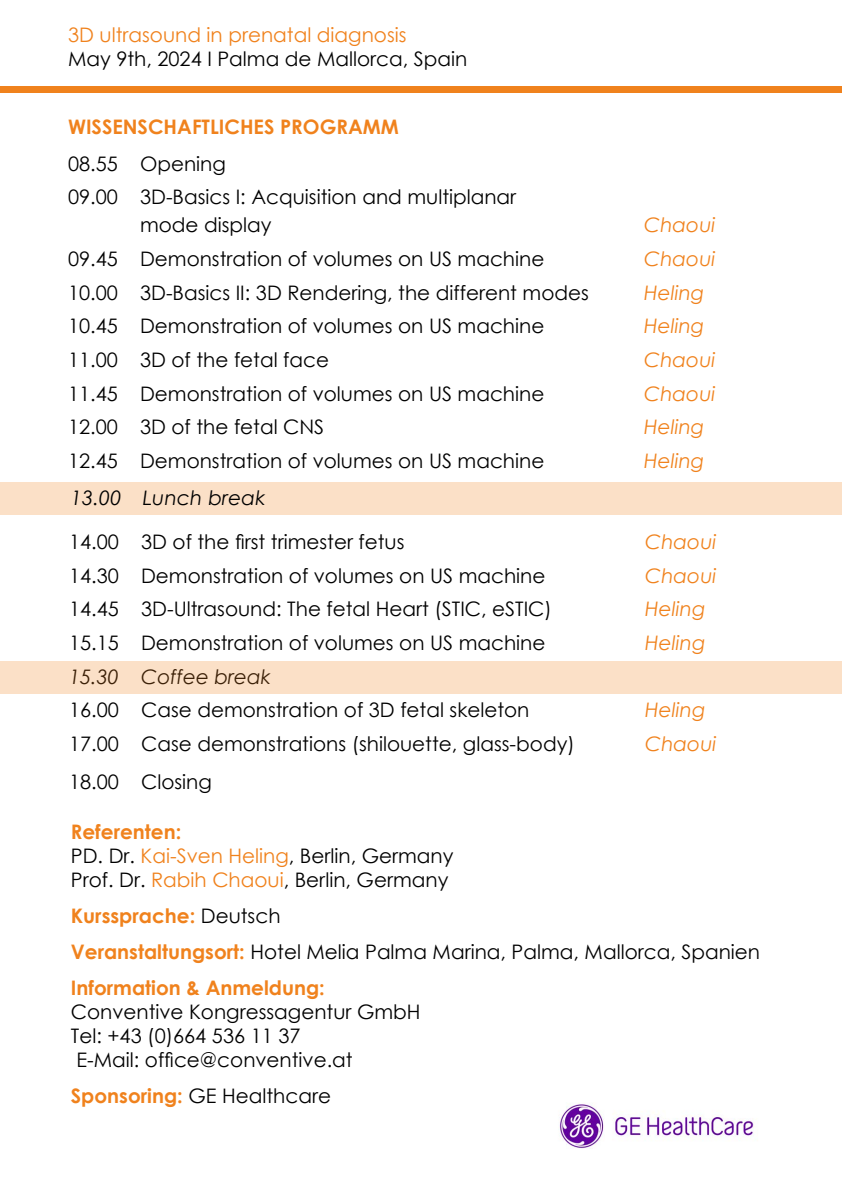
<style>
.page{position:relative;width:842px;height:1191px;background:#fff}
.page>*{position:absolute;margin:0;border:0;box-sizing:border-box;transform-origin:0 0}
.t1{font:20px/24px "Century Gothic";color:#000}
.t2{font:700 20px/36px "Century Gothic";color:#f0821d}
.t3{font:italic 20px "Century Gothic";color:#f0821d}
.t4{font:20px "Century Gothic";color:#f0821d}
.t5{font:italic 20px "Century Gothic";color:#000}
.s1{font-weight:700;color:#f0821d}
.s2{color:#f0821d}
.s3{font-weight:400;color:#000}
</style>
<div class="page">
<div style="left:0;top:87px;width:842px;height:6px;background:#f0821d"></div>
<div style="left:0;top:482px;width:842px;height:32px;background:#fbe0c7"></div>
<img style="left:559px;top:1103px;width:195px;height:46px">
<div style="left:0;top:661px;width:842px;height:32px;background:#fbe0c7"></div>
<p class="t4" style="left:68px;top:21px;width:340px">3D ultrasound in prenatal diagnosis</p>
<p class="t1" style="left:68px;top:47px;width:401px">May 9th, 2024 I Palma de Mallorca, Spain</p>
<p class="t2" style="left:68px;top:108px;width:332px">WISSENSCHAFTLICHES PROGRAMM</p>
<p class="t1" style="left:68px;top:146px;width:450px;line-height:33.6px">08.55 Opening<br>09.00 3D-Basics I: Acquisition and multiplanar</p>
<p class="t1" style="left:140px;top:213px;width:133px">mode display</p>
<p class="t3" style="left:644px;top:213px;width:73px">Chaoui</p>
<p class="t1" style="left:68px;top:246px;width:478px">09.45 Demonstration of volumes on US machine</p>
<p class="t3" style="left:644px;top:247px;width:73px">Chaoui</p>
<p class="t1" style="left:68px;top:280px;width:522px">10.00 3D-Basics II: 3D Rendering, the different modes</p>
<p class="t3" style="left:644px;top:280px;width:62px">Heling</p>
<p class="t1" style="left:68px;top:314px;width:478px">10.45 Demonstration of volumes on US machine</p>
<p class="t3" style="left:644px;top:314px;width:62px">Heling</p>
<p class="t1" style="left:68px;top:347px;width:263px">11.00 3D of the fetal face</p>
<p class="t3" style="left:644px;top:348px;width:73px">Chaoui</p>
<p class="t1" style="left:68px;top:381px;width:478px">11.45 Demonstration of volumes on US machine</p>
<p class="t3" style="left:644px;top:381px;width:73px">Chaoui</p>
<p class="t1" style="left:68px;top:415px;width:258px">12.00 3D of the fetal CNS</p>
<p class="t3" style="left:644px;top:415px;width:62px">Heling</p>
<p class="t1" style="left:68px;top:448px;width:478px">12.45 Demonstration of volumes on US machine</p>
<p class="t3" style="left:644px;top:448px;width:62px">Heling</p>
<p class="t5" style="left:71px;top:486px;width:196px">13.00 Lunch break</p>
<p class="t1" style="left:69px;top:529px;width:337px">14.00 3D of the first trimester fetus</p>
<p class="t3" style="left:645px;top:529px;width:73px">Chaoui</p>
<p class="t1" style="left:69px;top:563px;width:478px">14.30 Demonstration of volumes on US machine</p>
<p class="t3" style="left:645px;top:563px;width:73px">Chaoui</p>
<p class="t1" style="left:69px;top:596px;width:484px">14.45 3D-Ultrasound: The fetal Heart (STIC, eSTIC)</p>
<p class="t3" style="left:645px;top:597px;width:62px">Heling</p>
<p class="t1" style="left:69px;top:630px;width:478px">15.15 Demonstration of volumes on US machine</p>
<p class="t3" style="left:645px;top:630px;width:62px">Heling</p>
<p class="t5" style="left:69px;top:664px;width:203px">15.30 Coffee break</p>
<p class="t1" style="left:69px;top:697px;width:462px">16.00 Case demonstration of 3D fetal skeleton</p>
<p class="t3" style="left:645px;top:698px;width:62px">Heling</p>
<p class="t1" style="left:69px;top:731px;width:507px">17.00 Case demonstrations (shilouette, glass-body)</p>
<p class="t3" style="left:645px;top:731px;width:73px">Chaoui</p>
<p class="t1" style="left:69px;top:769px;width:144px">18.00 Closing</p>
<p class="t1" style="left:71px;top:819px;width:384px"><span class="s1">Referenten:<br></span>PD. Dr. <span class="s2">Kai-Sven Heling</span>, Berlin, Germany<br>Prof. Dr. <span class="s2">Rabih Chaoui</span>, Berlin, Germany</p>
<p class="t2" style="left:71px;top:897px;width:691px">Kurssprache: <span class="s3">Deutsch<br></span>Veranstaltungsort: <span class="s3">Hotel Melia Palma Marina, Palma, Mallorca, Spanien<br></span>Information &amp; Anmeldung:</p>
<p class="t1" style="left:71px;top:999px;width:351px">Conventive Kongressagentur GmbH<br>Tel: +43 (0)664 536 11 37<br>E-Mail: office@conventive.at</p>
<p class="t1" style="left:71px;top:1083px;width:262px"><span class="s1">Sponsoring:</span> GE Healthcare</p>
</div>
